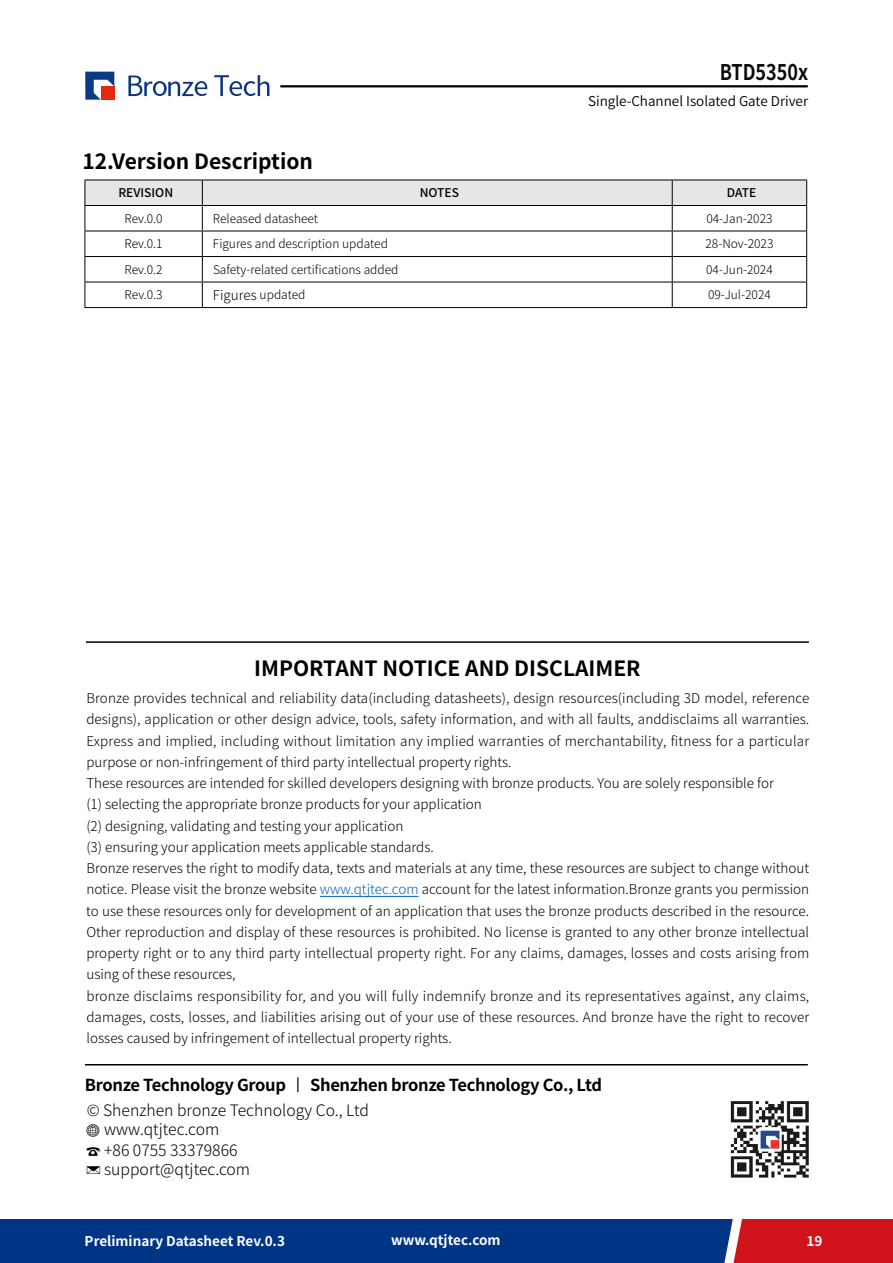
<style>
.page{position:relative;width:893px;height:1263px;background:#fff}
.page>*{position:absolute;margin:0;border:0;box-sizing:border-box;transform-origin:0 0}
.t1{font:700 21.6px "Source Han Sans CN";color:#000;scale:.83 1}
.t2{font:700 21px "Source Han Sans CN";color:#000}
.t3{font:700 16.5px "Source Han Sans CN";letter-spacing:-.02em;color:#000}
.t4{font:300 15.75px/18.9px "Source Han Sans CN";color:#000}
.t5{font:300 13.5px/21.3px "Source Han Sans CN";color:#000}
.t6{font:700 13.5px "Source Han Sans CN";color:#fff}
.t7{font:13.5px "Source Han Sans CN";color:#000}
.t8{font:300 12px "Source Han Sans CN";color:#000}
.t9{font:500 12px "Source Han Sans CN";color:#000}
.s1{font-size:12px}
.s2{color:#0563c1}
.s3{font-weight:400}
</style>
<div class="page">
<div style="left:0;top:1219px;width:763px;height:44px;background:#003586"></div>
<div style="left:733px;top:1219px;width:160px;height:44px;background:#d0121b"></div>
<svg style="left:724px;top:1219px;width:18px;height:44px"></svg>
<hr style="left:280px;top:85px;width:528px;height:2px;background:#000">
<svg style="left:85px;top:72px;width:29px;height:28px"></svg>
<svg style="left:214px;top:75px;width:55px;height:21px"></svg>
<svg style="left:128px;top:76px;width:79px;height:20px"></svg>
<svg style="left:85px;top:180px;width:722px;height:127px"></svg>
<hr style="left:85px;top:307px;width:117px;height:1px;background:#000">
<hr style="left:202px;top:307px;width:470px;height:1px;background:#000">
<hr style="left:672px;top:307px;width:135px;height:1px;background:#000">
<hr style="left:320px;top:896px;width:99px;height:1px;background:#0563c1">
<hr style="left:85px;top:1064px;width:723px;height:1px;background:#000">
<hr style="left:86px;top:641px;width:723px;height:2px;background:#000">
<img style="left:86px;top:1124px;width:14px;height:13px">
<img style="left:86px;top:1147px;width:15px;height:9px">
<img style="left:86px;top:1166px;width:15px;height:8px">
<img style="left:730px;top:1101px;width:79px;height:77px">
<h1 class="t1" style="left:720px;top:60px;width:108px">BTD5350x</h1>
<p class="t7" style="left:588px;top:93px;width:222px">Single-Channel Isolated Gate Driver</p>
<h2 class="t2" style="left:82px;top:149px;width:232px">12.Version Description</h2>
<p class="t9" style="left:118px;top:186px;width:56px">REVISION</p>
<p class="t9" style="left:420px;top:186px;width:41px">NOTES</p>
<p class="t9" style="left:727px;top:186px;width:31px">DATE</p>
<p class="t8" style="left:125px;top:212px;width:40px">Rev.0.0</p>
<p class="t8" style="left:213px;top:212px;width:107px">Released datasheet</p>
<p class="t8" style="left:706px;top:212px;width:68px">04-Jan-2023</p>
<p class="t8" style="left:125px;top:237px;width:40px">Rev.0.1</p>
<p class="t8" style="left:213px;top:237px;width:176px">Figures and description updated</p>
<p class="t8" style="left:705px;top:237px;width:69px">28-Nov-2023</p>
<p class="t8" style="left:125px;top:263px;width:40px">Rev.0.2</p>
<p class="t8" style="left:213px;top:263px;width:187px">Safety-related certifications added</p>
<p class="t8" style="left:706px;top:263px;width:68px">04-Jun-2024</p>
<p class="t8" style="left:125px;top:288px;width:40px">Rev.0.3</p>
<p class="t5" style="left:213px;top:285px;width:94px">Figures <span class="s1">updated</span></p>
<p class="t8" style="left:708px;top:288px;width:64px">09-Jul-2024</p>
<h2 class="t2" style="left:254px;top:657px;width:388px">IMPORTANT NOTICE AND DISCLAIMER</h2>
<p class="t5" style="left:86px;top:688px;width:725px">Bronze provides technical and reliability data(including datasheets), design resources(including 3D model, reference designs), application or other design advice, tools, safety information, and with all faults, anddisclaims all warranties.<br>Express and implied, including without limitation any implied warranties of merchantability, fitness for a particular purpose or non-infringement of third party intellectual property rights.<br>These resources are intended for skilled developers designing with bronze products. You are solely responsible for<br>(1) selecting the appropriate bronze products for your application<br>(2) designing, validating and testing your application<br>(3) ensuring your application meets applicable standards.<br>Bronze reserves the right to modify data, texts and materials at any time, these resources are subject to change without notice. Please visit the bronze website <span class="s2">www.qtjtec.com</span> account for the latest information.Bronze grants you permission to use these resources only for development of an application that uses the bronze products described in the resource.<br>Other reproduction and display of these resources is prohibited. No license is granted to any other bronze intellectual property right or to any third party intellectual property right. For any claims, damages, losses and costs arising from using of these resources,<br>bronze disclaims responsibility for, and you will fully indemnify bronze and its representatives against, any claims, damages, costs, losses, and liabilities arising out of your use of these resources. And bronze have the right to recover losses caused by infringement of intellectual property rights.</p>
<p class="t3" style="left:85px;top:1075px;width:519px">Bronze Technology Group <span class="s3">丨</span> Shenzhen bronze Technology Co., Ltd</p>
<p class="t4" style="left:104px;top:1101px;width:266px;text-indent:-17px">© Shenzhen bronze Technology Co., Ltd www.qtjtec.com</p>
<p class="t4" style="left:104px;top:1141px;width:148px">+86 0755 33379866 support@qtjtec.com</p>
<p class="t6" style="left:85px;top:1233px;width:202px">Preliminary Datasheet Rev.0.3</p>
<p class="t6" style="left:391px;top:1233px;width:111px">www.qtjtec.com</p>
<p class="t6" style="left:806px;top:1233px;width:17px">19</p>
</div>
